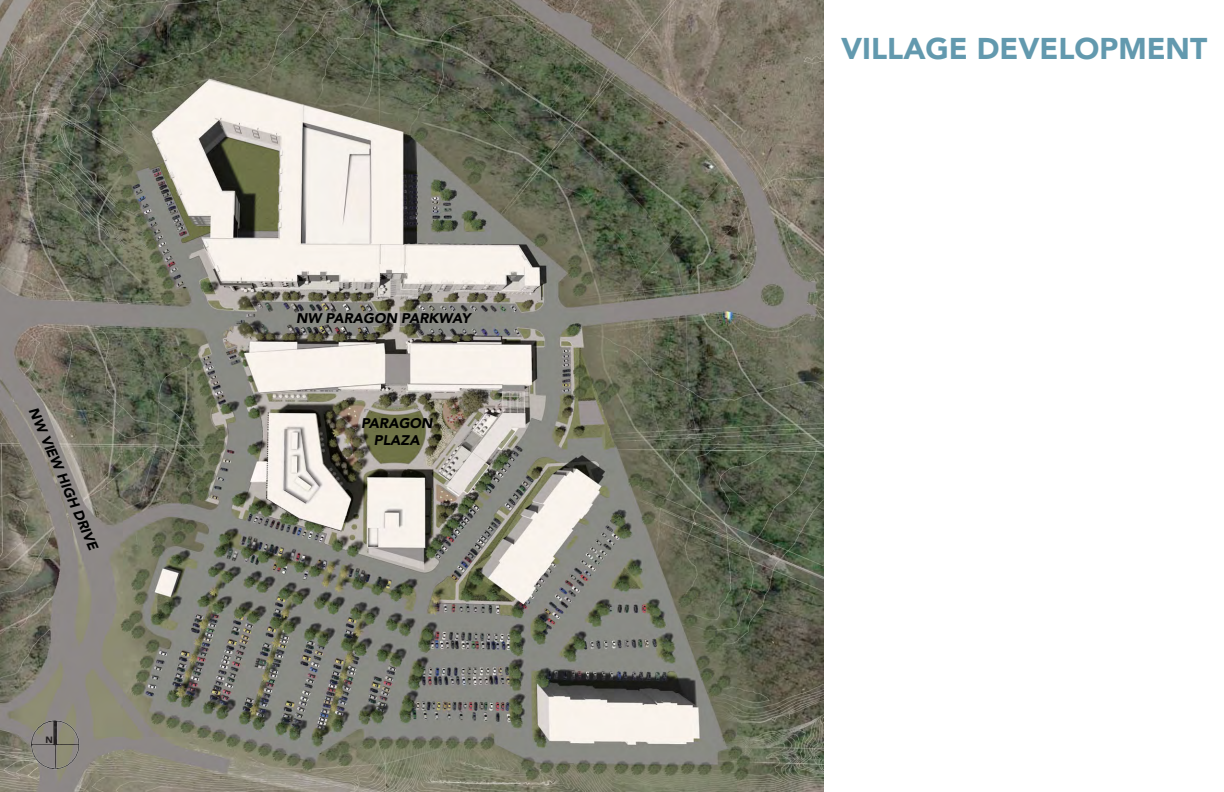
<style>
.page{position:relative;width:1224px;height:792px;background:#fff}
.page>*{position:absolute;margin:0;border:0;box-sizing:border-box;transform-origin:0 0}
.t1{font:900 30px "Avenir";color:#6299ae}
.t2{font:italic 900 14px "Avenir";color:#000}
.t3{font:900 9.1px "Avenir";color:#231f20}
</style>
<div class="page">
<img style="left:0;top:0;width:824px;height:792px">
<img style="left:30px;top:719px;width:51px;height:50px">
<p class="t2" style="left:296px;top:307px;width:176px">NW PARAGON PARKWAY</p>
<p class="t2" style="left:43px;top:404px;width:155px;rotate:66deg">NW VIEW HIGH DRIVE</p>
<p class="t2" style="left:361px;top:412px;width:73px">PARAGON</p>
<p class="t2" style="left:374px;top:428px;width:47px">PLAZA</p>
<p class="t3" style="left:46px;top:732px;width:9px">N</p>
<p class="t1" style="left:841px;top:23px;width:368px">VILLAGE DEVELOPMENT</p>
</div>
